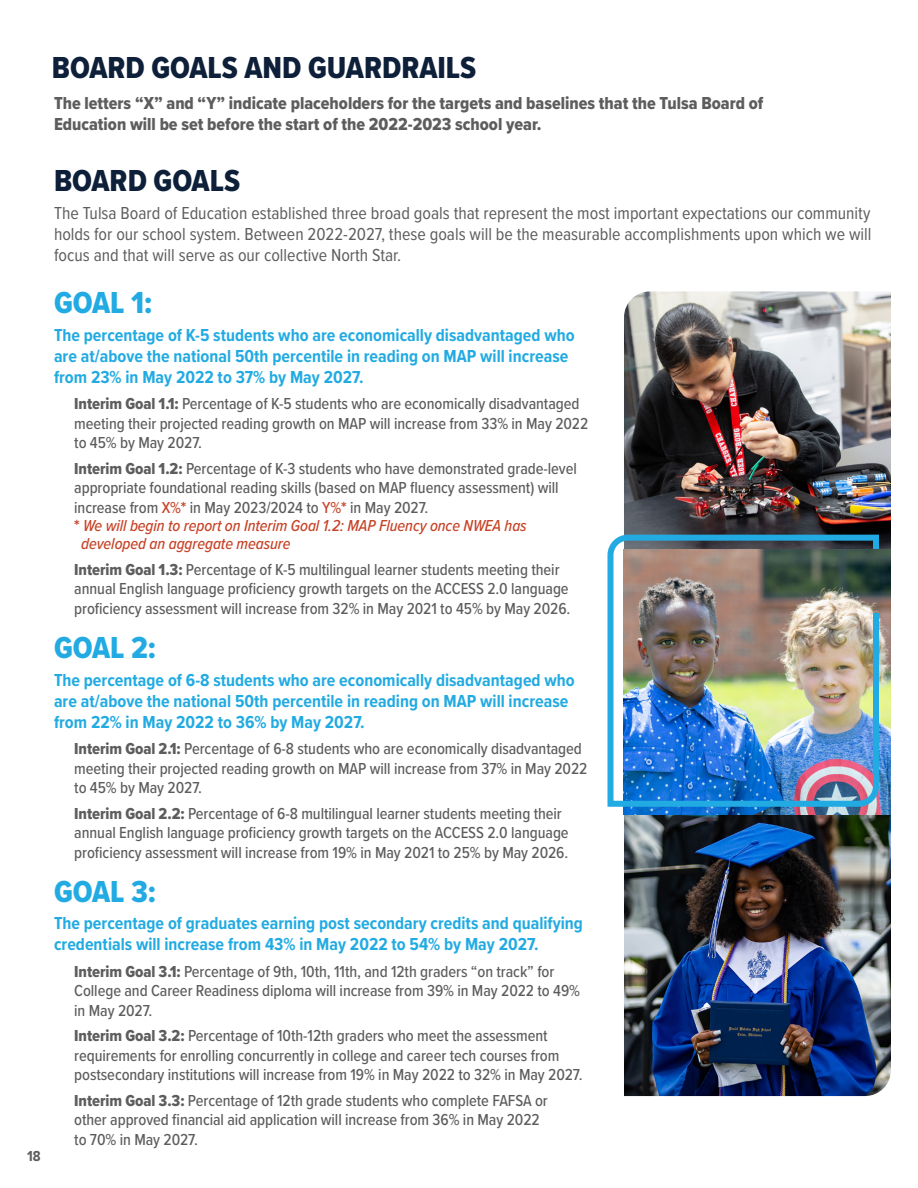
<style>
.page{position:relative;width:918px;height:1188px;background:#fff}
.page>*{position:absolute;margin:0;border:0;box-sizing:border-box;transform-origin:0 0}
.Section_Head{font:31.5px "Proxima Nova Cond Extrabld";color:#0e1f39}
.Section_Head-2{font:31.5px "Proxima Nova Cond Extrabld";color:#22abe2}
.Text{font:700 18px/21px "Proxima Nova Cond";color:#22abe2}
.Text-2{font:18px/21px "Proxima Nova Cond";color:#5d5d5d;text-align:justify}
.Text-3{font:18px/21px "Proxima Nova Cond Extrabld";color:#5d5d5d}
.Interim_text{font:500 16.5px/19.5px "Proxima Nova Cond";letter-spacing:-.005em;color:#5d5d5d}
.Interim_text-2{font:italic 500 16.5px/18px "Proxima Nova Cond";letter-spacing:-.005em;color:#c74327}
.t1{font:700 15px "Proxima Nova Cond";color:#5d5d5d}
.s1{font-family:"Proxima Nova Cond Extrabld";font-weight:400}
.s2{color:#c74327}
.s3{font-weight:700;color:#c74327}
.s4{font-weight:700;font-style:normal}
</style>
<div class="page">
<img style="left:624px;top:612px;width:267px;height:484px">
<img style="left:624px;top:291px;width:267px;height:259px">
<img style="left:607px;top:532px;width:275px;height:278px">
<img style="left:830px;top:550px;width:61px;height:62px">
<p class="Section_Head" style="left:52px;top:45px;width:426px">BOARD GOALS AND GUARDRAILS</p>
<p class="Text-3" style="left:54px;top:92px;width:711px">The letters “X” and “Y” indicate placeholders for the targets and baselines that the Tulsa Board of<br>Education will be set before the start of the 2022-2023 school year.</p>
<p class="t1" style="left:27px;top:1145px;width:15px">18</p>
<p class="Section_Head" style="left:54px;top:157px;width:188px">BOARD GOALS</p>
<p class="Text-2" style="left:54px;top:202px;width:819px">The Tulsa Board of Education established three broad goals that represent the most important expectations our community holds for our school system. Between 2022-2027, these goals will be the measurable accomplishments upon which we will focus and that will serve as our collective North Star.</p>
<p class="Section_Head-2" style="left:54px;top:280px;width:100px">GOAL 1:</p>
<p class="Text" style="left:54px;top:324px;width:522px">The percentage of K-5 students who are economically disadvantaged who are at/above the national 50th percentile in reading on MAP will increase from 23% in May 2022 to 37% by May 2027.</p>
<p class="Interim_text" style="left:74px;top:394px;width:516px"><span class="s1">Interim Goal 1.1:</span> Percentage of K-5 students who are economically disadvantaged meeting their projected reading growth on MAP will increase from 33% in May 2022 to 45% by May 2027.</p>
<p class="Interim_text" style="left:74px;top:458px;width:504px"><span class="s1">Interim Goal 1.2:</span> Percentage of K-3 students who have demonstrated grade-level appropriate foundational reading skills (based on MAP fluency assessment) will increase from <span class="s2">X%</span><span class="s3">*</span> in May 2023/2024 to <span class="s2">Y%</span><span class="s3">*</span> in May 2027.</p>
<p class="Interim_text-2" style="left:81px;top:516px;width:447px;text-indent:-7px"><span class="s4">*</span> We will begin to report on Interim Goal 1.2: MAP Fluency once NWEA has developed an aggregate measure</p>
<p class="Interim_text" style="left:74px;top:559px;width:498px"><span class="s1">Interim Goal 1.3:</span> Percentage of K-5 multilingual learner students meeting their annual English language proficiency growth targets on the ACCESS 2.0 language proficiency assessment will increase from 32% in May 2021 to 45% by May 2026.</p>
<p class="Section_Head-2" style="left:54px;top:624px;width:104px">GOAL 2:</p>
<p class="Text" style="left:54px;top:669px;width:522px">The percentage of 6-8 students who are economically disadvantaged who are at/above the national 50th percentile in reading on MAP will increase from 22% in May 2022 to 36% by May 2027.</p>
<p class="Interim_text" style="left:74px;top:738px;width:515px"><span class="s1">Interim Goal 2.1:</span> Percentage of 6-8 students who are economically disadvantaged meeting their projected reading growth on MAP will increase from 37% in May 2022 to 45% by May 2027.</p>
<p class="Interim_text" style="left:74px;top:803px;width:496px"><span class="s1">Interim Goal 2.2:</span> Percentage of 6-8 multilingual learner students meeting their annual English language proficiency growth targets on the ACCESS 2.0 language proficiency assessment will increase from 19% in May 2021 to 25% by May 2026.</p>
<p class="Section_Head-2" style="left:54px;top:868px;width:104px">GOAL 3:</p>
<p class="Text" style="left:54px;top:913px;width:530px">The percentage of graduates earning post secondary credits and qualifying credentials will increase from 43% in May 2022 to 54% by May 2027.</p>
<p class="Interim_text" style="left:74px;top:961px;width:507px"><span class="s1">Interim Goal 3.1:</span> Percentage of 9th, 10th, 11th, and 12th graders “on track” for<br>College and Career Readiness diploma will increase from 39% in May 2022 to 49% in May 2027.</p>
<p class="Interim_text" style="left:74px;top:1025px;width:510px"><span class="s1">Interim Goal 3.2:</span> Percentage of 10th-12th graders who meet the assessment requirements for enrolling concurrently in college and career tech courses from postsecondary institutions will increase from 19% in May 2022 to 32% in May 2027.</p>
<p class="Interim_text" style="left:74px;top:1090px;width:475px"><span class="s1">Interim Goal 3.3:</span> Percentage of 12th grade students who complete FAFSA or other approved financial aid application will increase from 36% in May 2022 to 70% in May 2027.</p>
</div>
